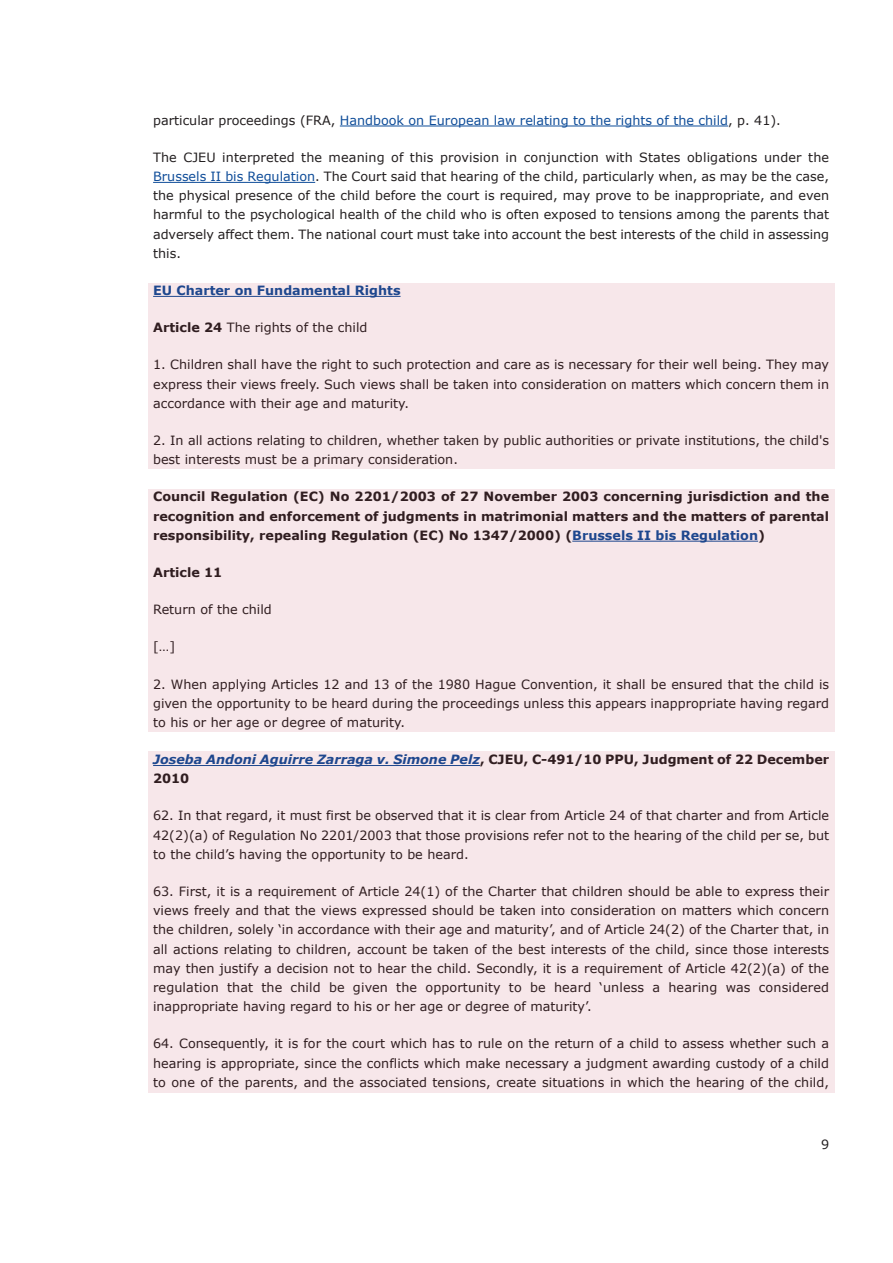
<style>
.page{position:relative;width:893px;height:1263px;background:#fff}
.page>*{position:absolute;margin:0;border:0;box-sizing:border-box;transform-origin:0 0}
.t1{font:12.75px/19.2px "Verdana";color:#231f20;text-align:justify}
.t2{font:700 12.75px/19.2px "Verdana";color:#231f20;text-align:justify}
.t3{font:12.75px "Verdana";color:#0f4d99}
.t4{font:700 12.75px "Verdana";color:#0f4d99}
.s1{color:#231f20}
.s2{color:#0f4d99}
.s3{font-weight:700}
.s4{font-style:italic;color:#0f4d99}
</style>
<div class="page">
<hr style="left:340px;top:126px;width:388px;height:1px;background:#0f4d99">
<hr style="left:153px;top:182px;width:162px;height:1px;background:#0f4d99">
<div style="left:149px;top:283px;width:686px;height:186px;background:#f7e7ea"></div>
<div style="left:149px;top:489px;width:686px;height:243px;background:#f7e7ea"></div>
<div style="left:149px;top:751px;width:686px;height:341px;background:#f7e7ea"></div>
<p class="t3" style="left:153px;top:112px;width:629px"><span class="s1">particular proceedings (FRA,</span> Handbook on European law relating to the rights of the child<span class="s1">, p. 41).</span></p>
<p class="t1" style="left:153px;top:147px;width:677px">The CJEU interpreted the meaning of this provision in conjunction with States obligations under the <span class="s2">Brussels II bis Regulation</span>. The Court said that hearing of the child, particularly when, as may be the case, the physical presence of the child before the court is required, may prove to be inappropriate, and even harmful to the psychological health of the child who is often exposed to tensions among the parents that adversely affect them. The national court must take into account the best interests of the child in assessing this.</p>
<p class="t4" style="left:153px;top:282px;width:249px">EU Charter on Fundamental Rights</p>
<p class="t1" style="left:153px;top:317px;width:216px"><span class="s3">Article 24</span> The rights of the child</p>
<p class="t1" style="left:153px;top:355px;width:677px">1. Children shall have the right to such protection and care as is necessary for their well being. They may express their views freely. Such views shall be taken into consideration on matters which concern them in accordance with their age and maturity.</p>
<p class="t1" style="left:153px;top:430px;width:677px">2. In all actions relating to children, whether taken by public authorities or private institutions, the child's best interests must be a primary consideration.</p>
<p class="t2" style="left:153px;top:487px;width:677px">Council Regulation (EC) No 2201/2003 of 27 November 2003 concerning jurisdiction and the recognition and enforcement of judgments in matrimonial matters and the matters of parental responsibility, repealing Regulation (EC) No 1347/2000) (<span class="s2">Brussels II bis Regulation</span>)</p>
<p class="t2" style="left:153px;top:562px;width:71px">Article 11</p>
<p class="t1" style="left:153px;top:599px;width:120px">Return of the child</p>
<p class="t1" style="left:153px;top:637px;width:24px">[…]</p>
<p class="t1" style="left:153px;top:674px;width:677px">2. When applying Articles 12 and 13 of the 1980 Hague Convention, it shall be ensured that the child is given the opportunity to be heard during the proceedings unless this appears inappropriate having regard to his or her age or degree of maturity.</p>
<p class="t2" style="left:153px;top:749px;width:677px"><span class="s4">Joseba Andoni Aguirre Zarraga v. Simone Pelz</span>, CJEU, C-491/10 PPU, Judgment of 22 December<br>2010</p>
<p class="t1" style="left:153px;top:806px;width:677px">62. In that regard, it must first be observed that it is clear from Article 24 of that charter and from Article 42(2)(a) of Regulation No 2201/2003 that those provisions refer not to the hearing of the child per se, but to the child’s having the opportunity to be heard.</p>
<p class="t1" style="left:153px;top:881px;width:678px">63. First, it is a requirement of Article 24(1) of the Charter that children should be able to express their views freely and that the views expressed should be taken into consideration on matters which concern the children, solely ‘in accordance with their age and maturity’, and of Article 24(2) of the Charter that, in all actions relating to children, account be taken of the best interests of the child, since those interests may then justify a decision not to hear the child. Secondly, it is a requirement of Article 42(2)(a) of the regulation that the child be given the opportunity to be heard ‘unless a hearing was considered inappropriate having regard to his or her age or degree of maturity’.</p>
<p class="t1" style="left:153px;top:1034px;width:677px">64. Consequently, it is for the court which has to rule on the return of a child to assess whether such a hearing is appropriate, since the conflicts which make necessary a judgment awarding custody of a child to one of the parents, and the associated tensions, create situations in which the hearing of the child,</p>
<p class="t1" style="left:821px;top:1134px;width:10px">9</p>
</div>
